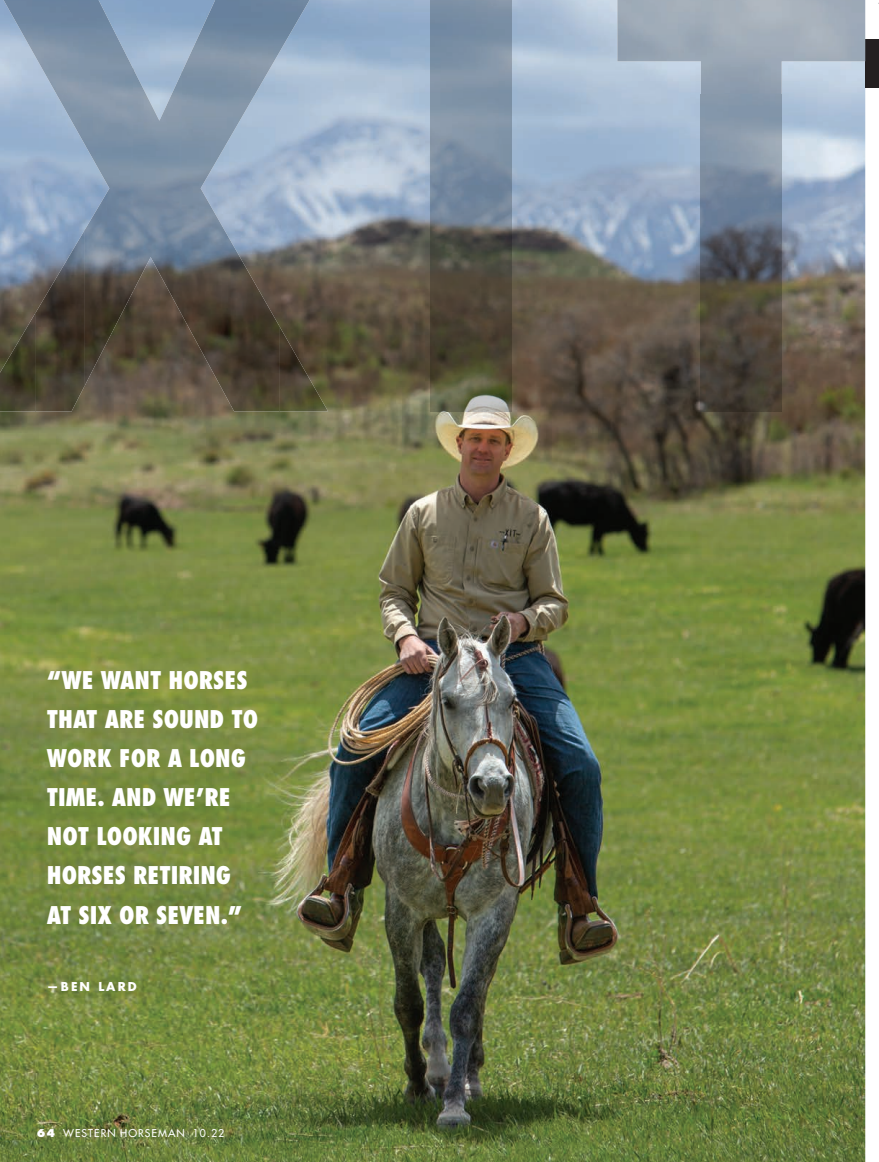
<style>
.page{position:relative;width:879px;height:1162px;background:#fff}
.page>*{position:absolute;margin:0;border:0;box-sizing:border-box;transform-origin:0 0}
.t1{font:800 condensed 23.7px/39px "Futura Std";color:#fff}
.t2{font:700 11.85px "Futura Std";letter-spacing:.175em;color:#fff}
.t3{font:500 10.5px "Futura Std";letter-spacing:.1em;color:#fff}
.s1{font-weight:800}
</style>
<div class="page">
<img style="left:0;top:0;width:865px;height:1161px">
<div style="left:865px;top:39px;width:13px;height:48px;background:#231f20"></div>
<img style="left:430px;top:0;width:81px;height:411px">
<img style="left:617px;top:0;width:248px;height:95px">
<img style="left:700px;top:95px;width:81px;height:316px">
<img style="left:0;top:0;width:133px;height:95px">
<img style="left:182px;top:0;width:133px;height:95px">
<img style="left:133px;top:68px;width:49px;height:247px">
<img style="left:57px;top:95px;width:76px;height:53px">
<img style="left:182px;top:95px;width:73px;height:53px">
<img style="left:84px;top:148px;width:49px;height:239px">
<img style="left:182px;top:148px;width:49px;height:258px">
<img style="left:35px;top:230px;width:50px;height:181px">
<img style="left:230px;top:240px;width:50px;height:171px">
<img style="left:0;top:312px;width:36px;height:99px">
<img style="left:279px;top:326px;width:49px;height:85px">
<p class="t1" style="left:47px;top:661px;width:213px">“WE WANT HORSES<br>THAT ARE SOUND TO<br>WORK FOR A LONG<br>TIME. AND WE’RE<br>NOT LOOKING AT<br>HORSES RETIRING<br>AT SIX OR SEVEN.”</p>
<p class="t2" style="left:47px;top:978px;width:91px">—BEN LARD</p>
<p class="t3" style="left:37px;top:1125px;width:189px"><span class="s1">64</span> WESTERN HORSEMAN 10.22</p>
</div>
